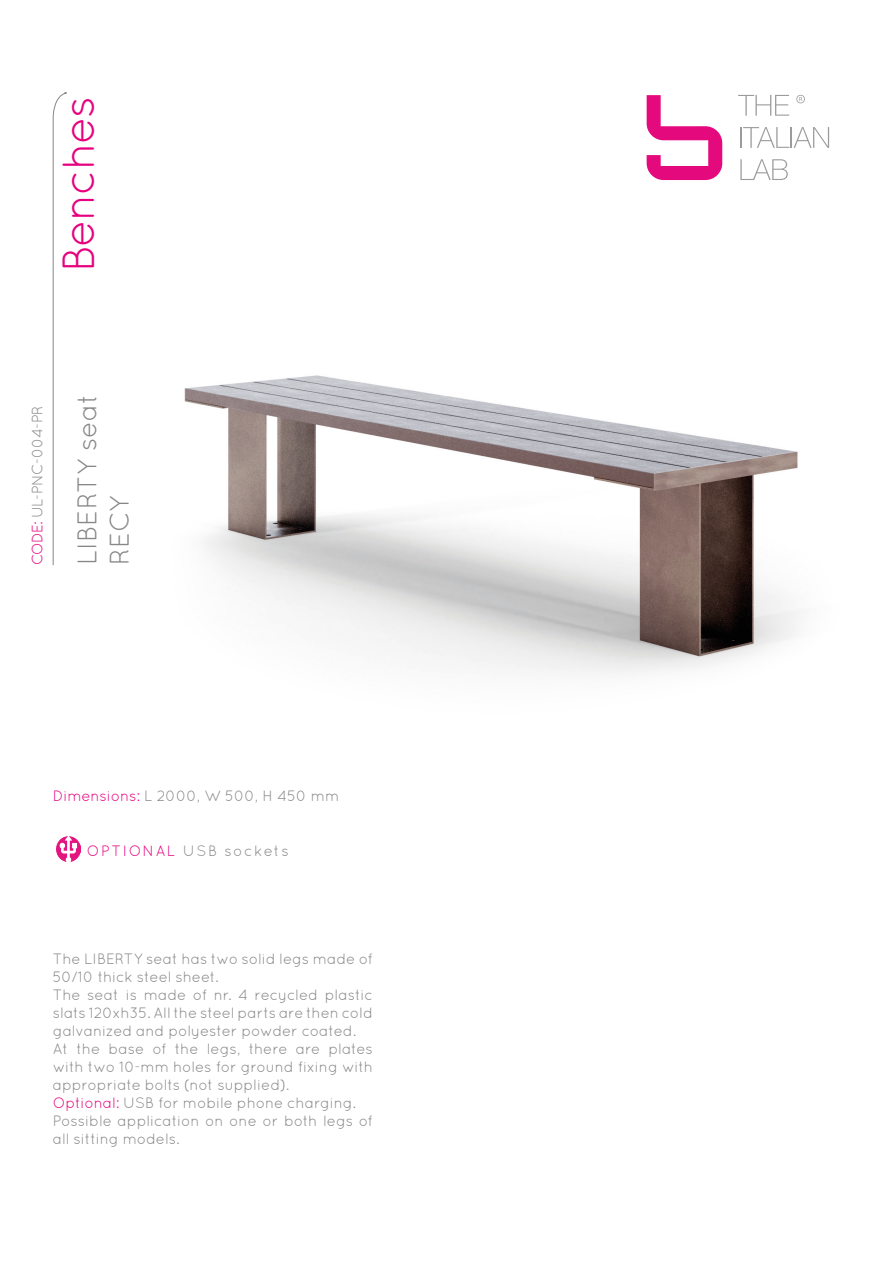
<style>
.page{position:relative;width:893px;height:1263px;background:#fff}
.page>*{position:absolute;margin:0;border:0;box-sizing:border-box;transform-origin:0 0}
.t1{font:45px "Quicksand";letter-spacing:-.03em;color:#e6007e}
.t2{font:27px "Quicksand";color:#878787}
.t3{font:15px/18px "Quicksand";letter-spacing:-.005em;color:#878787}
.t4{font:15px "Quicksand";letter-spacing:-.03em;color:#878787}
.t5{font:15px "Quicksand";letter-spacing:.1em;color:#878787}
.s1{color:#e6007e}
</style>
<div class="page">
<img style="left:184px;top:375px;width:615px;height:299px">
<svg style="left:738px;top:95px;width:51px;height:21px"></svg>
<hr style="left:740px;top:127px;width:2px;height:21px;background:#9c9a9a">
<svg style="left:743px;top:127px;width:86px;height:21px"></svg>
<svg style="left:740px;top:159px;width:48px;height:21px"></svg>
<svg style="left:647px;top:95px;width:75px;height:85px"></svg>
<svg style="left:796px;top:95px;width:9px;height:8px"></svg>
<svg style="left:52px;top:92px;width:15px;height:474px"></svg>
<img style="left:56px;top:837px;width:24px;height:24px">
<p class="t1" style="left:53px;top:272px;width:178px;rotate:-90deg">Benches</p>
<p class="t4" style="left:29px;top:565px;width:161px;rotate:-90deg"><span class="s1">CODE:</span> UL-PNC-004-PR</p>
<p class="t2" style="left:71px;top:565px;width:173px;rotate:-90deg">LIBERTY seat</p>
<p class="t2" style="left:104px;top:565px;width:71px;rotate:-90deg">RECY</p>
<p class="t3" style="left:53px;top:786px;width:288px"><span class="s1">Dimensions:</span> L 2000, W 500, H 450 mm</p>
<p class="t5" style="left:87px;top:842px;width:203px"><span class="s1">OPTIONAL</span> USB sockets</p>
<p class="t3" style="left:53px;top:950px;width:322px">The LIBERTY seat has two solid legs made of<br>50/10 thick steel sheet.</p>
<p class="t3" style="left:53px;top:986px;width:322px;text-align:justify">The seat is made of nr. 4 recycled plastic slats 120xh35. All the steel parts are then cold galvanized and polyester powder coated.</p>
<p class="t3" style="left:53px;top:1040px;width:322px;text-align:justify">At the base of the legs, there are plates with two 10-mm holes for ground fixing with appropriate bolts (not supplied).</p>
<p class="t3" style="left:53px;top:1094px;width:305px"><span class="s1">Optional:</span> USB for mobile phone charging.</p>
<p class="t3" style="left:53px;top:1112px;width:322px">Possible application on one or both legs of all sitting models.</p>
</div>
